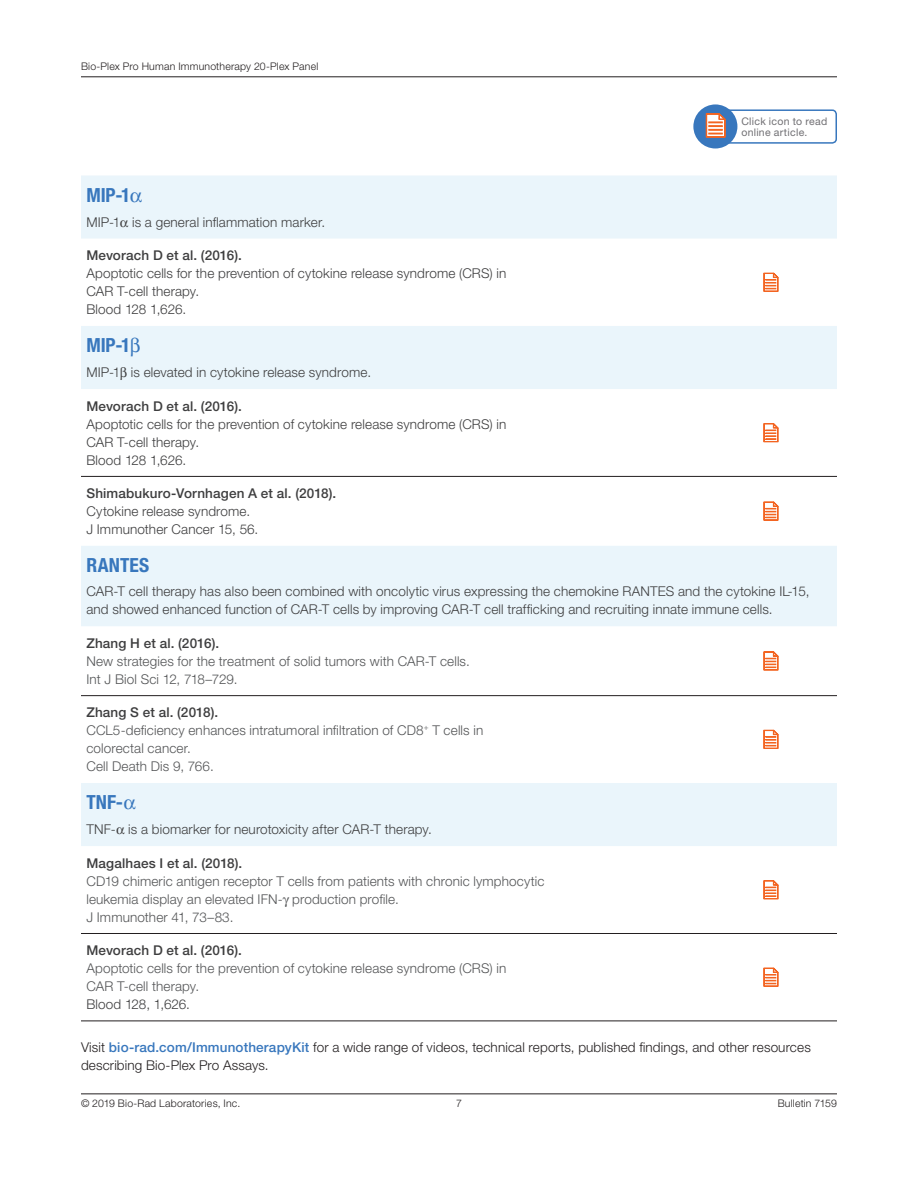
<style>
.page{position:relative;width:918px;height:1188px;background:#fff}
.page>*{position:absolute;margin:0;border:0;box-sizing:border-box;transform-origin:0 0}
.t1{font:700 condensed 19.5px "Helvetica Neue LT Std";letter-spacing:.005em;color:#3877bd}
.t2{font:300 13.5px/18px "Helvetica Neue LT Std";letter-spacing:.01em;color:#3e3e3f}
.t3{font:300 13.5px/18px "Helvetica Neue LT Std";letter-spacing:.01em;color:#545557}
.t4{font:500 13.5px "Helvetica Neue LT Std";letter-spacing:.01em;color:#3e3e3f}
.t5{font:300 13.5px/18px "Helvetica Neue LT Std";letter-spacing:.01em;color:#231f20}
.t6{font:300 10.5px "Helvetica Neue LT Std";letter-spacing:.02em;color:#231f20}
.t7{font:10.5px/10.5px "Helvetica Neue LT Std";letter-spacing:.025em;color:#717074}
.s1{font-weight:500;color:#3e3e3f}
.s2{font-weight:500;color:#3877bd}
</style>
<div class="page">
<hr style="left:81px;top:77px;width:756px;height:1px;background:#231f20">
<hr style="left:81px;top:1094px;width:756px;height:1px;background:#231f20">
<svg style="left:81px;top:176px;width:756px;height:670px"></svg>
<hr style="left:81px;top:476px;width:648px;height:1px;background:#231f20">
<hr style="left:729px;top:476px;width:108px;height:1px;background:#231f20">
<hr style="left:81px;top:695px;width:648px;height:1px;background:#231f20">
<hr style="left:729px;top:695px;width:108px;height:1px;background:#231f20">
<hr style="left:81px;top:933px;width:648px;height:1px;background:#231f20">
<hr style="left:729px;top:933px;width:108px;height:1px;background:#231f20">
<hr style="left:81px;top:1021px;width:648px;height:1px;background:#231f20">
<hr style="left:729px;top:1021px;width:108px;height:1px;background:#231f20">
<svg style="left:763px;top:272px;width:16px;height:62px"></svg>
<svg style="left:763px;top:423px;width:16px;height:62px"></svg>
<svg style="left:763px;top:501px;width:16px;height:62px"></svg>
<svg style="left:763px;top:651px;width:16px;height:62px"></svg>
<svg style="left:763px;top:729px;width:16px;height:62px"></svg>
<svg style="left:763px;top:880px;width:16px;height:20px"></svg>
<svg style="left:763px;top:967px;width:16px;height:55px"></svg>
<div style="left:705px;top:109px;width:132px;height:35px;border:2px solid #3877bd;border-radius:4px"></div>
<div style="left:693px;top:104px;width:44px;height:44px;background:#3877bd;border-radius:50%"></div>
<svg style="left:706px;top:113px;width:20px;height:25px"></svg>
<svg style="left:130px;top:192px;width:12px;height:10px"></svg>
<svg style="left:120px;top:220px;width:8px;height:7px"></svg>
<svg style="left:131px;top:338px;width:9px;height:19px"></svg>
<svg style="left:121px;top:367px;width:6px;height:13px"></svg>
<svg style="left:124px;top:800px;width:12px;height:10px"></svg>
<svg style="left:116px;top:827px;width:8px;height:8px"></svg>
<p class="t6" style="left:81px;top:60px;width:239px">Bio-Plex Pro Human Immunotherapy 20-Plex Panel</p>
<p class="t7" style="left:741px;top:116px;width:87px">Click icon to read online article.</p>
<h1 class="t1" style="left:86px;top:183px;width:46px">MIP-1</h1>
<p class="t2" style="left:86px;top:213px;width:240px">MIP-1 is a general inflammation marker.</p>
<p class="t4" style="left:86px;top:247px;width:157px">Mevorach D et al. (2016).</p>
<p class="t2" style="left:86px;top:264px;width:421px">Apoptotic cells for the prevention of cytokine release syndrome (CRS) in<br>CAR T-cell therapy.<br>Blood 128 1,626.</p>
<h1 class="t1" style="left:86px;top:334px;width:46px">MIP-1</h1>
<p class="t2" style="left:86px;top:363px;width:286px">MIP-1 is elevated in cytokine release syndrome.</p>
<p class="t4" style="left:86px;top:398px;width:157px">Mevorach D et al. (2016).</p>
<p class="t2" style="left:86px;top:414px;width:421px">Apoptotic cells for the prevention of cytokine release syndrome (CRS) in<br>CAR T-cell therapy.<br>Blood 128 1,626.</p>
<p class="t4" style="left:86px;top:485px;width:251px">Shimabukuro-Vornhagen A et al. (2018).</p>
<p class="t2" style="left:86px;top:502px;width:173px">Cytokine release syndrome.<br>J Immunother Cancer 15, 56.</p>
<h1 class="t1" style="left:86px;top:553px;width:64px">RANTES</h1>
<p class="t2" style="left:86px;top:582px;width:725px">CAR-T cell therapy has also been combined with oncolytic virus expressing the chemokine RANTES and the cytokine IL-15, and showed enhanced function of CAR-T cells by improving CAR-T cell trafficking and recruiting innate immune cells.</p>
<p class="t4" style="left:86px;top:635px;width:134px">Zhang H et al. (2016).</p>
<p class="t3" style="left:86px;top:652px;width:385px">New strategies for the treatment of solid tumors with CAR-T cells.<br>Int J Biol Sci 12, 718–729.</p>
<p class="t3" style="left:86px;top:703px;width:398px"><span class="s1">Zhang S et al. (2018).<br></span>CCL5-deficiency enhances intratumoral infiltration of CD8<sup>+</sup> T cells in colorectal cancer.<br>Cell Death Dis 9, 766.</p>
<h1 class="t1" style="left:86px;top:791px;width:38px">TNF-</h1>
<p class="t2" style="left:86px;top:820px;width:347px">TNF- is a biomarker for neurotoxicity after CAR-T therapy.</p>
<p class="t4" style="left:86px;top:855px;width:157px">Magalhaes I et al. (2018).</p>
<p class="t3" style="left:86px;top:872px;width:460px">CD19 chimeric antigen receptor T cells from patients with chronic lymphocytic leukemia display an elevated IFN- production profile.<br>J Immunother 41, 73–83.</p>
<p class="t4" style="left:86px;top:942px;width:157px">Mevorach D et al. (2016).</p>
<p class="t3" style="left:86px;top:959px;width:421px">Apoptotic cells for the prevention of cytokine release syndrome (CRS) in<br>CAR T-cell therapy.</p>
<p class="t2" style="left:86px;top:995px;width:105px">Blood 128, 1,626.</p>
<p class="t5" style="left:81px;top:1038px;width:731px">Visit <span class="s2">bio-rad.com/ImmunotherapyKit</span> for a wide range of videos, technical reports, published findings, and other resources describing Bio-Plex Pro Assays.</p>
<p class="t6" style="left:81px;top:1097px;width:161px">© 2019 Bio-Rad Laboratories, Inc.</p>
<p class="t6" style="left:456px;top:1097px;width:7px">7</p>
<p class="t6" style="left:778px;top:1097px;width:61px">Bulletin 7159</p>
</div>
